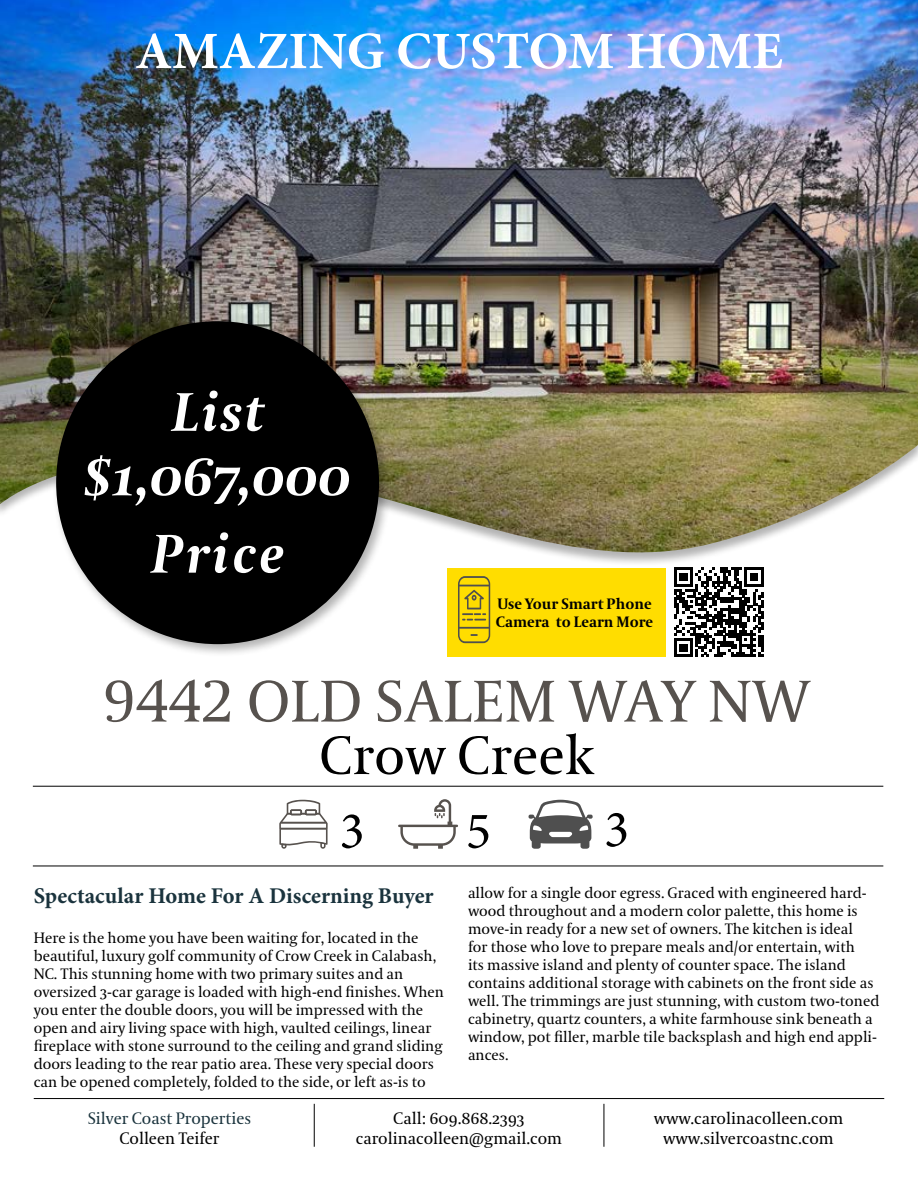
<style>
.page{position:relative;width:918px;height:1188px;background:#fff}
.page>*{position:absolute;margin:0;border:0;box-sizing:border-box;transform-origin:0 0}
.t1{font:58.5px "Coranto 2";letter-spacing:.01em;color:#57524e}
.t2{font:italic 700 54px "Coranto 2";letter-spacing:.03em;color:#fff}
.t3{font:54px "Coranto 2";color:#000}
.t4{font:700 52.5px "Minion Pro";color:#fff}
.t5{font:52.5px "Minion Pro";color:#000}
.t6{font:700 22.5px "Minion Pro";color:#1a333d}
.t7{font:16.5px/19.8px "Coranto 2";color:#000;text-align:center}
.t8{font:16.5px "Coranto 2";color:#1a333d}
.t9{font:15px/18px "Coranto 2";color:#000}
.t10{font:700 15px/18px "Coranto 2";color:#000}
</style>
<div class="page">
<img style="left:0;top:0;width:918px;height:554px">
<hr style="left:34px;top:1098px;width:850px;height:1px;background:#000">
<hr style="left:33px;top:786px;width:850px;height:1px;background:#000">
<hr style="left:33px;top:866px;width:850px;height:1px;background:#000">
<div style="left:447px;top:568px;width:219px;height:89px;background:#fd0"></div>
<hr style="left:314px;top:1104px;width:1px;height:43px;background:#000">
<hr style="left:604px;top:1104px;width:1px;height:43px;background:#000">
<svg style="left:458px;top:576px;width:32px;height:67px"></svg>
<div style="left:53px;top:318px;width:339px;height:340px;background:#000;opacity:.3"></div>
<div style="left:56px;top:321px;width:323px;height:323px;background:#000;border-radius:50%"></div>
<svg style="left:674px;top:568px;width:90px;height:89px"></svg>
<svg style="left:279px;top:800px;width:49px;height:49px"></svg>
<svg style="left:398px;top:799px;width:60px;height:50px"></svg>
<svg style="left:529px;top:800px;width:64px;height:49px"></svg>
<h3 class="t4" style="left:135px;top:14px;width:649px">AMAZING CUSTOM HOME</h3>
<h2 class="t2" style="left:172px;top:379px;width:93px">List</h2>
<h2 class="t2" style="left:84px;top:443px;width:268px">$1,067,000</h2>
<h2 class="t2" style="left:151px;top:521px;width:134px">Price</h2>
<p class="t10" style="left:496px;top:595px;width:159px">Use Your Smart Phone<br>Camera to Learn More</p>
<h1 class="t1" style="left:103px;top:666px;width:709px">9442 OLD SALEM WAY NW</h1>
<h2 class="t3" style="left:319px;top:723px;width:276px">Crow Creek</h2>
<h3 class="t5" style="left:340px;top:796px;width:27px">3</h3>
<h3 class="t5" style="left:466px;top:796px;width:27px">5</h3>
<h3 class="t5" style="left:604px;top:794px;width:27px">3</h3>
<h3 class="t6" style="left:34px;top:880px;width:401px">Spectacular Home For A Discerning Buyer</h3>
<p class="t9" style="left:34px;top:929px;width:412px">Here is the home you have been waiting for, located in the beautiful, luxury golf community of Crow Creek in Calabash, NC. This stunning home with two primary suites and an oversized 3-car garage is loaded with high-end finishes. When you enter the double doors, you will be impressed with the open and airy living space with high, vaulted ceilings, linear fireplace with stone surround to the ceiling and grand sliding doors leading to the rear patio area. These very special doors can be opened completely, folded to the side, or left as-is to</p>
<p class="t9" style="left:468px;top:885px;width:413px">allow for a single door egress. Graced with engineered hard&shy;wood throughout and a modern color palette, this home is move-in ready for a new set of owners. The kitchen is ideal<br>for those who love to prepare meals and/or entertain, with<br>its massive island and plenty of counter space. The island contains additional storage with cabinets on the front side as well. The trimmings are just stunning, with custom two-toned cabinetry, quartz counters, a white farmhouse sink beneath a window, pot filler, marble tile backsplash and high end appli&shy;ances.</p>
<p class="t8" style="left:88px;top:1108px;width:165px">Silver Coast Properties</p>
<p class="t7" style="left:119px;top:1129px;width:102px">Colleen Teifer</p>
<p class="t7" style="left:356px;top:1109px;width:208px">Call: 609.868.2393 carolinacolleen@gmail.com</p>
<p class="t7" style="left:654px;top:1109px;width:191px">www.carolinacolleen.com www.silvercoastnc.com</p>
</div>
